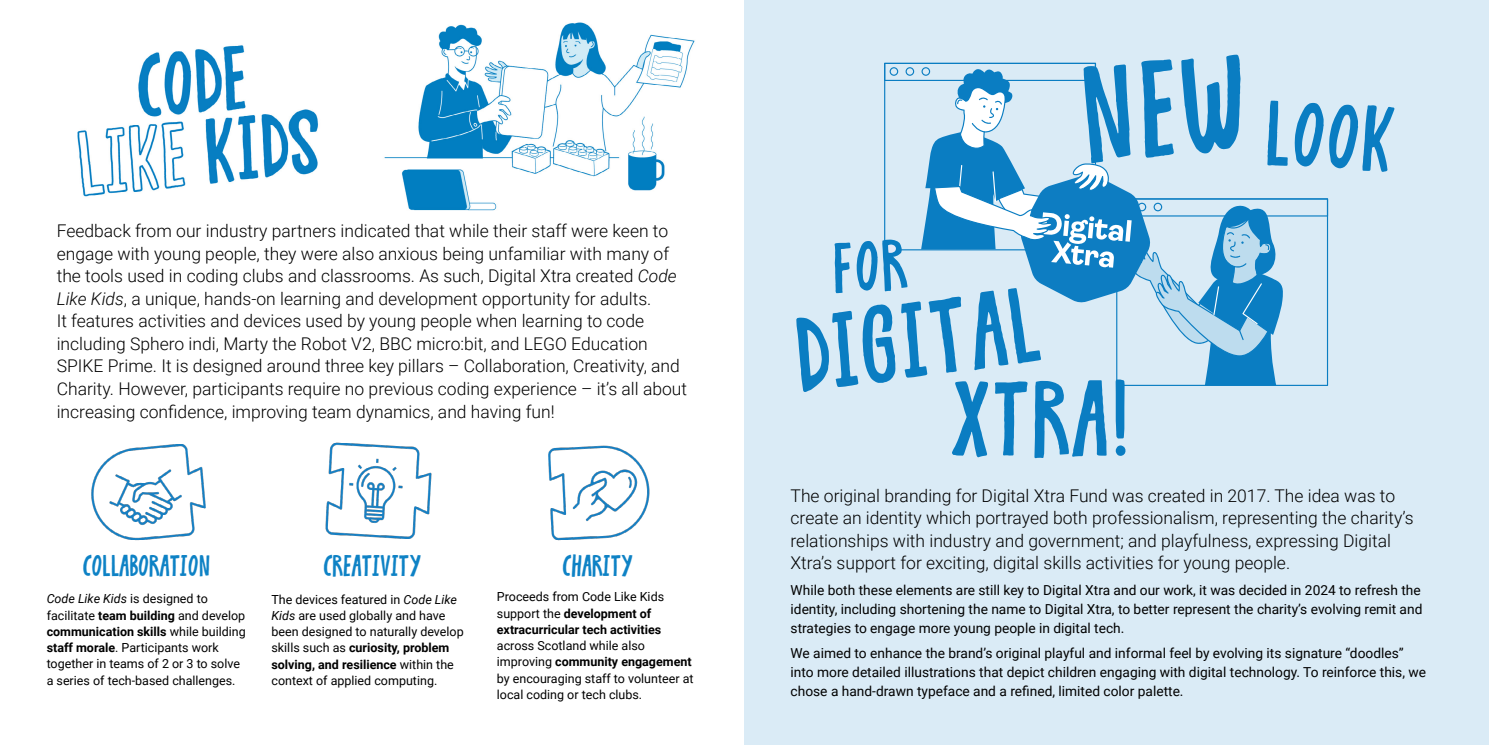
<style>
.page{position:relative;width:1489px;height:745px;background:#fff}
.page>*{position:absolute;margin:0;border:0;box-sizing:border-box;transform-origin:0 0}
.t1{font:106.38px "Whiskey Bite";color:#0a7dc2}
.t2{font:91.62px "Whiskey Bite";color:#0a7dc2}
.t3{font:30px "Whiskey Bite";color:#0e82c5}
.t4{font:300 17.5px/22.5px "Roboto";color:#000}
.t5{font:13.75px/18.8px "Roboto";color:#000}
.t6{font:12.5px/16.2px "Roboto";color:#000}
.t7{font:700 12.5px/16.2px "Roboto";color:#000}
.s1{font-style:italic}
.s2{font-weight:700}
.s3{font-weight:400}
</style>
<div class="page">
<img style="left:77px;top:22px;width:618px;height:189px">
<img style="left:548px;top:445px;width:102px;height:96px">
<img style="left:91px;top:444px;width:115px;height:97px">
<img style="left:325px;top:442px;width:107px;height:97px">
<div style="left:744px;top:0;width:744px;height:744px;background:#daebf6"></div>
<svg style="left:884px;top:62px;width:443px;height:323px"></svg>
<p class="t4" style="left:57px;top:219px;width:632px">Feedback from our industry partners indicated that while their staff were keen to engage with young people, they were also anxious being unfamiliar with many of the tools used in coding clubs and classrooms. As such, Digital Xtra created <span class="s1">Code Like Kids</span>, a unique, hands-on learning and development opportunity for adults.<br>It features activities and devices used by young people when learning to code including Sphero indi, Marty the Robot V2, BBC micro:bit, and LEGO Education SPIKE Prime. It is designed around three key pillars – Collaboration, Creativity, and Charity. However, participants require no previous coding experience – it’s all about increasing confidence, improving team dynamics, and having fun!</p>
<h3 class="t3" style="left:83px;top:551px;width:129px">COLLABORATION</h3>
<h3 class="t3" style="left:324px;top:551px;width:98px">CREATIVITY</h3>
<h3 class="t3" style="left:563px;top:551px;width:71px">CHARITY</h3>
<p class="t6" style="left:47px;top:590px;width:201px"><span class="s1">Code Like Kids</span> is designed to facilitate <span class="s2">team building</span> and develop <span class="s2">communication skills</span> while building <span class="s2">staff morale</span>. Participants work together in teams of 2 or 3 to solve a series of tech-based challenges.</p>
<p class="t6" style="left:271px;top:590px;width:194px">The devices featured in <span class="s1">Code Like Kids</span> are used globally and have been designed to naturally develop skills such as <span class="s2">curiosity, problem solving, and resilience</span> within the context of applied computing.</p>
<p class="t7" style="left:497px;top:587px;width:169px"><span class="s3">Proceeds from Code Like Kids support the</span> development of extracurricular tech activities</p>
<p class="t6" style="left:497px;top:636px;width:198px">across Scotland while also improving <span class="s2">community engagement </span>by encouraging staff to volunteer at local coding or tech clubs.</p>
<h1 class="t1" style="left:789px;top:308px;width:246px;rotate:-8deg">DIGITAL</h1>
<h1 class="t1" style="left:949px;top:370px;width:181px">XTRA!</h1>
<h2 class="t2" style="left:1266px;top:91px;width:131px;rotate:3deg">LOOK</h2>
<p class="t4" style="left:790px;top:483px;width:624px">The original branding for Digital Xtra Fund was created in 2017. The idea was to create an identity which portrayed both professionalism, representing the charity’s relationships with industry and government; and playfulness, expressing Digital Xtra’s support for exciting, digital skills activities for young people.</p>
<p class="t5" style="left:790px;top:580px;width:633px">While both these elements are still key to Digital Xtra and our work, it was decided in 2024 to refresh the identity, including shortening the name to Digital Xtra, to better represent the charity’s evolving remit and strategies to engage more young people in digital tech.</p>
<p class="t5" style="left:790px;top:643px;width:637px">We aimed to enhance the brand’s original playful and informal feel by evolving its signature “doodles” into more detailed illustrations that depict children engaging with digital technology. To reinforce this, we chose a hand-drawn typeface and a refined, limited color palette.</p>
</div>
